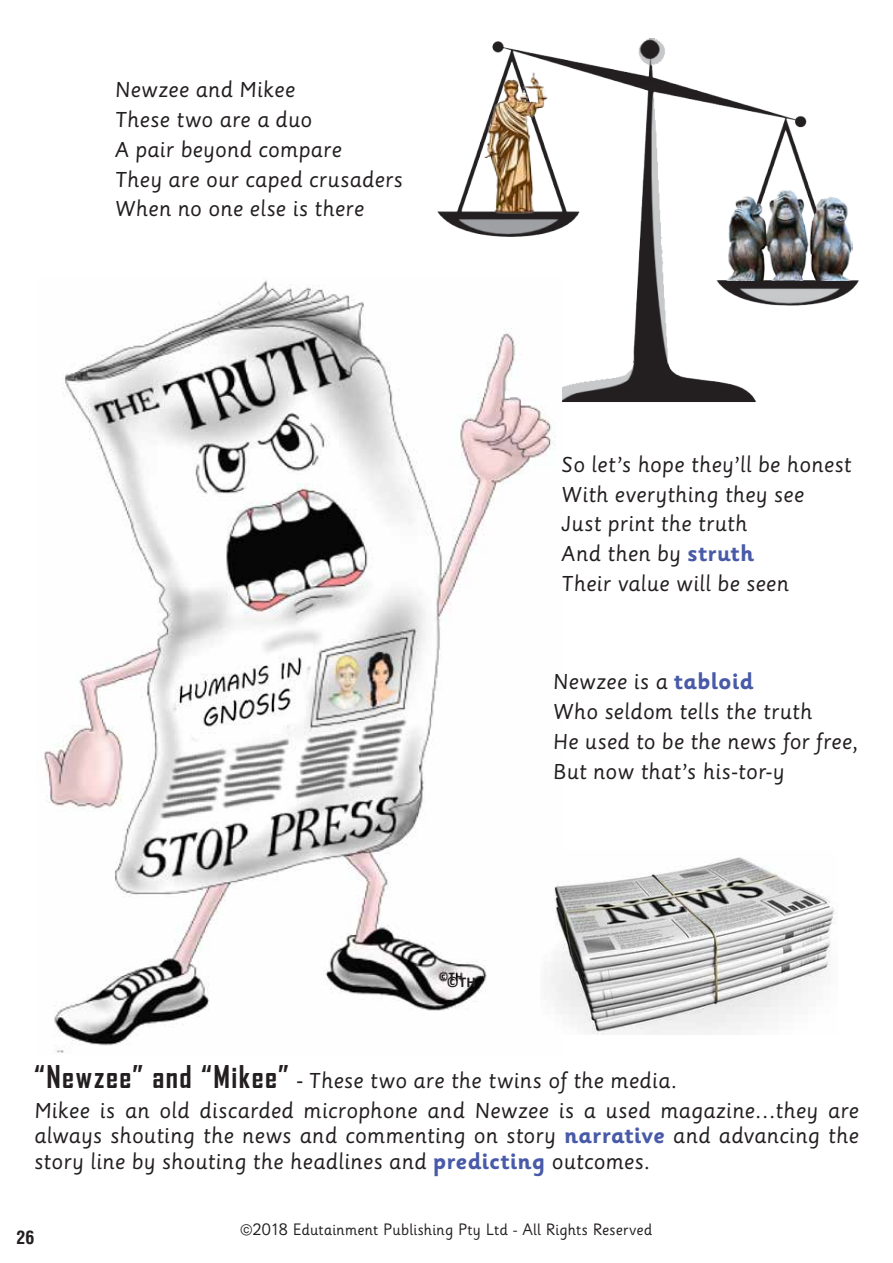
<style>
.page{position:relative;width:893px;height:1263px;background:#fff}
.page>*{position:absolute;margin:0;border:0;box-sizing:border-box;transform-origin:0 0}
.t1{font:21px/29.7px "Sassoon Primary";letter-spacing:.005em;color:#231f20}
.t2{font:700 condensed 18px "Helvetica LT Std";color:#231f20}
.t3{font:16.5px "Sassoon Infant Std";letter-spacing:.01em;color:#231f20}
.t4{font:700 15px "Calibri";color:#231f20}
.s1{font-family:"Sassoon Infant Std";font-weight:700;font-size:24px;color:#485aa8}
.s2{font-family:"Agency FB";font-weight:700;font-size:30px}
.s3{font-family:"Cambria";font-size:22.5px}
</style>
<div class="page">
<img style="left:437px;top:39px;width:422px;height:363px">
<img style="left:726px;top:187px;width:127px;height:93px">
<img style="left:44px;top:278px;width:517px;height:775px">
<img style="left:540px;top:850px;width:296px;height:185px">
<img style="left:484px;top:71px;width:67px;height:146px">
<p class="t1" style="left:115px;top:76px;width:290px">Newzee and Mikee<br>These two are a duo<br>A pair beyond compare<br>They are our caped crusaders<br>When no one else is there</p>
<p class="t4" style="left:446px;top:971px;width:31px">©TH</p>
<p class="t1" style="left:561px;top:450px;width:292px">So let’s hope they’ll be honest<br>With everything they see<br>Just print the truth<br>And then by <span class="s1">struth<br></span>Their value will be seen</p>
<p class="t1" style="left:553px;top:667px;width:308px">Newzee is a <span class="s1">tabloid<br></span>Who seldom tells the truth<br>He used to be the news for free,<br>But now that’s his-tor-y</p>
<p class="t1" style="left:34px;top:1066px;width:826px"><span class="s2">“Newzee” and “Mikee”</span> <span class="s3">-</span> These two are the twins of the media.<br>Mikee is an old discarded microphone and Newzee is a used magazine…they are</p>
<p class="t1" style="left:34px;top:1123px;width:826px;line-height:25.5px">always shouting the news and commenting on story <span class="s1">narrative</span> and advancing the story line by shouting the headlines and <span class="s1">predicting</span> outcomes.</p>
<p class="t2" style="left:16px;top:1226px;width:20px">26</p>
<p class="t3" style="left:241px;top:1219px;width:413px">©2018 Edutainment Publishing Pty Ltd - All Rights Reserved</p>
</div>
